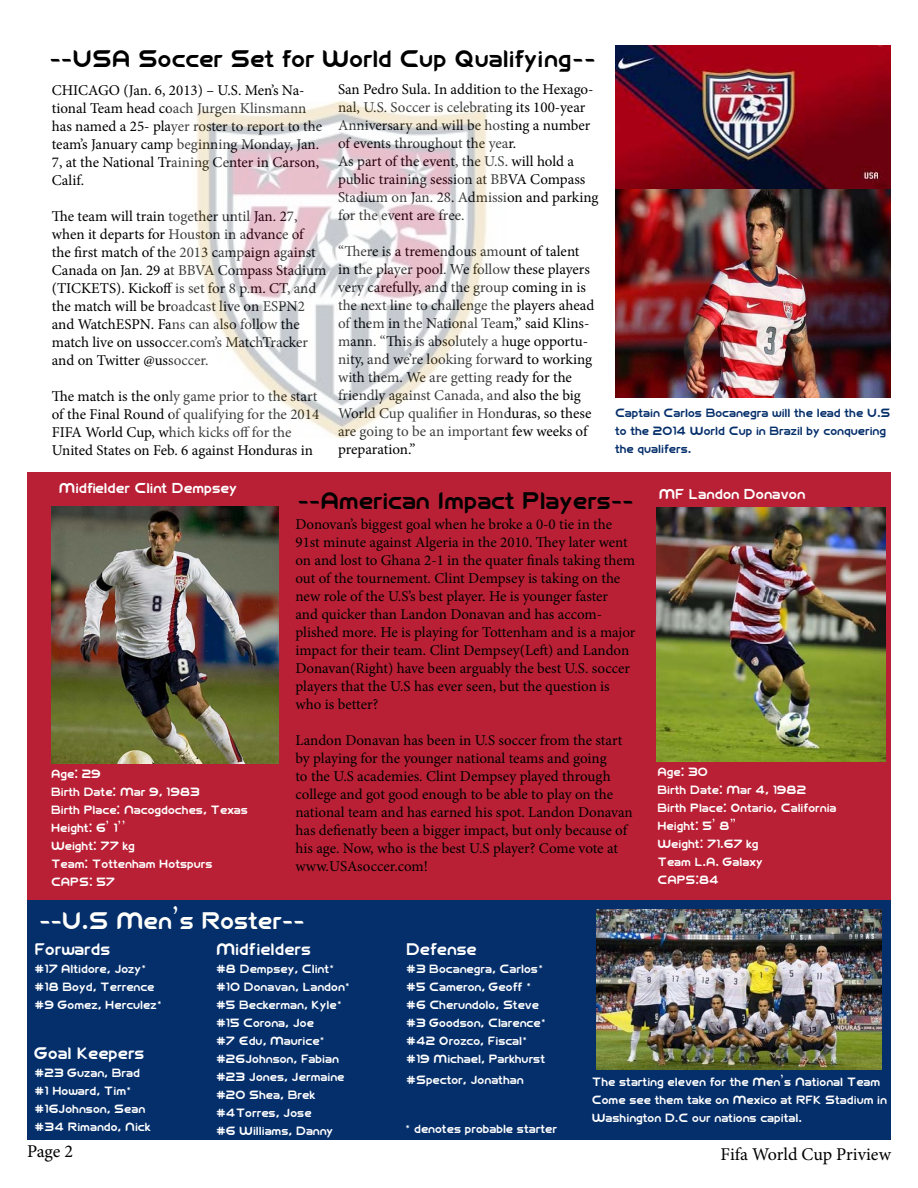
<style>
.page{position:relative;width:918px;height:1188px;background:#fff}
.page>*{position:absolute;margin:0;border:0;box-sizing:border-box;transform-origin:0 0}
.t1{font:30px "FIFA Welcome";color:#000}
.t2{font:30px "FIFA Welcome";color:#fffffb}
.t3{font:21px "FIFA Welcome";color:#fff}
.t4{font:18px "FIFA Welcome";color:#fff}
.t5{font:18px "Minion Pro";letter-spacing:-.005em;color:#000}
.t6{font:15px/18px "Minion Pro";letter-spacing:-.005em;color:#000}
.t7{font:15px/18px "FIFA Welcome";color:#fff}
.t8{font:15px/18px "FIFA Welcome";color:#052f6b}
.s1{color:#fbfdfb}
</style>
<div class="page">
<div style="left:27px;top:472px;width:864px;height:668px;background:#052f6b"></div>
<div style="left:27px;top:472px;width:864px;height:428px;background:#b92035"></div>
<img style="left:615px;top:45px;width:276px;height:353px">
<img style="left:596px;top:909px;width:286px;height:160px">
<img style="left:52px;top:506px;width:227px;height:257px">
<img style="left:657px;top:507px;width:228px;height:254px">
<img style="left:196px;top:102px;width:291px;height:336px">
<h1 class="t1" style="left:50px;top:42px;width:548px">--USA Soccer Set for World Cup Qualifying--</h1>
<p class="t6" style="left:52px;top:82px;width:272px">CHICAGO (Jan. 6, 2013) – U.S. Men’s Na&shy;tional Team head coach Jurgen Klinsmann has named a 25- player roster to report to the team’s January camp beginning Monday, Jan.<br>7, at the National Training Center in Carson, Calif.</p>
<p class="t6" style="left:52px;top:208px;width:276px">The team will train together until Jan. 27, when it departs for Houston in advance of the first match of the 2013 campaign against Canada on Jan. 29 at BBVA Compass Stadium (TICKETS). Kickoff is set for 8 p.m. CT, and the match will be broadcast live on ESPN2 and WatchESPN. Fans can also follow the match live on ussoccer.com’s MatchTracker and on Twitter @ussoccer.</p>
<p class="t6" style="left:52px;top:388px;width:269px">The match is the only game prior to the start of the Final Round of qualifying for the 2014<br>FIFA World Cup, which kicks off for the United States on Feb. 6 against Honduras in</p>
<p class="t6" style="left:338px;top:80px;width:262px">San Pedro Sula. In addition to the Hexago&shy;nal, U.S. Soccer is celebrating its 100-year Anniversary and will be hosting a number of events throughout the year.<br>As part of the event, the U.S. will hold a public training session at BBVA Compass Stadium on Jan. 28. Admission and parking for the event are free.</p>
<p class="t6" style="left:338px;top:242px;width:258px">“There is a tremendous amount of talent in the player pool. We follow these players very carefully, and the group coming in is the next line to challenge the players ahead of them in the National Team,” said Klins&shy;mann. “This is absolutely a huge opportu&shy;nity, and we’re looking forward to working with them. We are getting ready for the friendly against Canada, and also the big World Cup qualifier in Honduras, so these are going to be an important few weeks of preparation.”</p>
<p class="t8" style="left:615px;top:403px;width:277px">Captain Carlos Bocanegra will the lead the U.S to the 2014 World Cup in Brazil by conquering the qualifers.</p>
<p class="t4" style="left:59px;top:478px;width:180px">Midfielder Clint Dempsey</p>
<h1 class="t1" style="left:298px;top:484px;width:338px">--American Impact Players--</h1>
<p class="t4" style="left:659px;top:484px;width:148px">MF Landon Donavon</p>
<p class="t6" style="left:296px;top:516px;width:341px">Donovan’s biggest goal when he broke a 0-0 tie in the 91st minute against Algeria in the 2010. They later went on and lost to Ghana 2-1 in the quater finals taking them out of the tournement. Clint Dempsey is taking on the new role of the U.S’s best player. He is younger faster<br>and quicker than Landon Donavan and has accom&shy;plished more. He is playing for Tottenham and is a major impact for their team. Clint Dempsey(Left) and Landon Donavan(Right) have been arguably the best U.S. soccer players that the U.S has ever seen, but the question is who is better?</p>
<p class="t6" style="left:296px;top:732px;width:339px">Landon Donavan has been in U.S soccer from the start by playing for the younger national teams and going<br>to the U.S academies. Clint Dempsey played through college and got good enough to be able to play on the national team and has earned his spot. Landon Donavan has defienatly been a bigger impact, but only because of his age. Now, who is the best U.S player? Come vote at www.USAsoccer.com!</p>
<p class="t7" style="left:51px;top:764px;width:198px">Age: 29<br>Birth Date: Mar 9, 1983<br>Birth Place: Nacogdoches, Texas<br>Height: 6’ 1’’<br>Weight: 77 kg<br>Team: Tottenham Hotspurs<br>CAPS: 57</p>
<p class="t7" style="left:657px;top:762px;width:181px">Age: 30<br>Birth Date: Mar 4, 1982<br>Birth Place: Ontario, California<br>Height: 5’ 8”<br>Weight: 71.67 kg<br>Team L.A. Galaxy<br>CAPS:84</p>
<h1 class="t2" style="left:39px;top:904px;width:267px">--U.S Men’s Roster--</h1>
<h2 class="t3" style="left:35px;top:937px;width:77px">Forwards</h2>
<p class="t7" style="left:35px;top:959px;width:129px">#17 Altidore, Jozy* #18 Boyd, Terrence #9 Gomez, Herculez*</p>
<h2 class="t3" style="left:35px;top:1041px;width:111px">Goal Keepers</h2>
<p class="t7" style="left:35px;top:1063px;width:117px">#23 Guzan, Brad #1 Howard, Tim* #16Johnson, Sean #34 Rimando, Nick</p>
<h2 class="t3" style="left:216px;top:937px;width:96px">Midf ielders</h2>
<p class="t7" style="left:216px;top:959px;width:136px">#8 Dempsey, Clint* #10 Donavan, Landon* #5 Beckerman, Kyle* #15 Corona, Joe<br>#7 Edu, Maurice* #26Johnson, Fabian #23 Jones, Jermaine #20 Shea, Brek #4Torres, Jose<br>#6 Williams, Danny</p>
<h2 class="t3" style="left:406px;top:937px;width:72px">Defense</h2>
<p class="t7" style="left:406px;top:959px;width:142px"><span class="s1">#3</span> Bocanegra, Carlos* #5 Cameron, Geoff * #6 Cherundolo, Steve #3 Goodson, Clarence* #42 Orozco, Fiscal* #19 Michael, Parkhurst</p>
<p class="t7" style="left:406px;top:1071px;width:119px">#Spector, Jonathan</p>
<p class="t7" style="left:405px;top:1119px;width:154px">* denotes probable starter</p>
<p class="t7" style="left:592px;top:1072px;width:297px">The starting eleven for the Men’s National Team<br>Come see them take on Mexico at RFK Stadium in<br>Washington D.C our nations capital.</p>
<p class="t5" style="left:27px;top:1139px;width:48px">Page 2</p>
<p class="t5" style="left:721px;top:1142px;width:172px">Fifa World Cup Priview</p>
</div>
